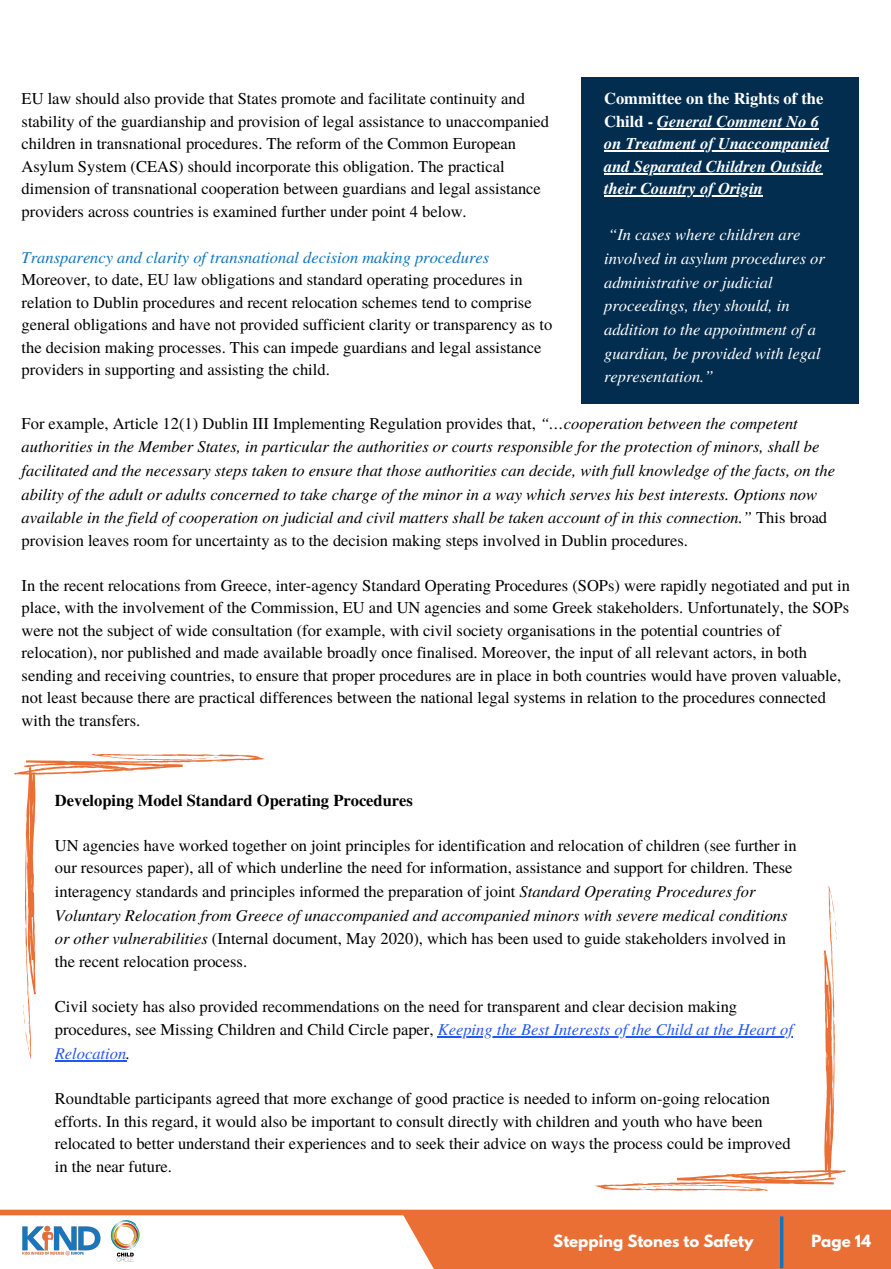
<style>
.page{position:relative;width:891px;height:1269px;background:#fff}
.page>*{position:absolute;margin:0;border:0;box-sizing:border-box;transform-origin:0 0}
.t1{font:16.5px/22.5px "Te X Gyre Termes";color:#000}
.t2{font:italic 16.5px/23.4px "Te X Gyre Termes";color:#000}
.t3{font:italic 16.5px/23.7px "Te X Gyre Termes";color:#fff}
.t4{font:italic 700 16.5px/22.5px "Te X Gyre Termes";color:#fff}
.t5{font:italic 16.5px "Te X Gyre Termes";color:#0e76bc}
.t6{font:700 16.5px "Te X Gyre Termes";color:#000}
.t7{font:700 15px "League Spartan";color:#fff}
.s1{font-style:normal}
.s2{font-style:italic}
.s3{font-style:italic;color:#2357f4}
</style>
<div class="page">
<div style="left:0;top:1213px;width:891px;height:56px;background:#e96f35"></div>
<div style="left:0;top:1208px;width:445px;height:61px;background:#fff"></div>
<img style="left:110px;top:1221px;width:30px;height:40px">
<hr style="left:780px;top:1216px;width:3px;height:52px;background:#0e76bc">
<img style="left:22px;top:1225px;width:78px;height:31px">
<svg style="left:380px;top:1209px;width:108px;height:60px"></svg>
<div style="left:0;top:1210px;width:891px;height:5px;background:#e96f35"></div>
<div style="left:581px;top:77px;width:278px;height:327px;background:#022d4f"></div>
<hr style="left:657px;top:128px;width:162px;height:1px;background:#fff">
<hr style="left:604px;top:150px;width:225px;height:2px;background:#fff">
<hr style="left:604px;top:173px;width:219px;height:1px;background:#fff">
<hr style="left:604px;top:195px;width:159px;height:2px;background:#fff">
<hr style="left:438px;top:1037px;width:355px;height:1px;background:#2357f4">
<hr style="left:55px;top:1060px;width:71px;height:1px;background:#2357f4">
<svg style="left:15px;top:754px;width:250px;height:304px"></svg>
<svg style="left:595px;top:886px;width:250px;height:305px"></svg>
<p class="t4" style="left:604px;top:87px;width:226px"><span class="s1">Committee on the Rights of the<br>Child -</span> General Comment No 6 on Treatment of Unaccompanied and Separated Children Outside their Country of Origin</p>
<p class="t3" style="left:604px;top:222px;width:222px">“In cases where children are involved in asylum procedures or administrative or judicial proceedings, they should, in addition to the appointment of a guardian, be provided with legal representation.”</p>
<p class="t2" style="left:22px;top:410px;width:815px"><span class="s1">For example, Article 12(1) Dublin III Implementing Regulation provides that,</span> “…cooperation between the competent authorities in the Member States, in particular the authorities or courts responsible for the protection of minors, shall be facilitated and the necessary steps taken to ensure that those authorities can decide, with full knowledge of the facts, on the ability of the adult or adults concerned to take charge of the minor in a way which serves his best interests. Options now available in the field of cooperation on judicial and civil matters shall be taken account of in this connection.” <span class="s1">This broad provision leaves room for uncertainty as to the decision making steps involved in Dublin procedures.</span></p>
<p class="t1" style="left:22px;top:573px;width:830px">In the recent relocations from Greece, inter-agency Standard Operating Procedures (SOPs) were rapidly negotiated and put in place, with the involvement of the Commission, EU and UN agencies and some Greek stakeholders. Unfortunately, the SOPs were not the subject of wide consultation (for example, with civil society organisations in the potential countries of relocation), nor published and made available broadly once finalised. Moreover, the input of all relevant actors, in both sending and receiving countries, to ensure that proper procedures are in place in both countries would have proven valuable, not least because there are practical differences between the national legal systems in relation to the procedures connected with the transfers.</p>
<p class="t1" style="left:22px;top:87px;width:529px">EU law should also provide that States promote and facilitate continuity and stability of the guardianship and provision of legal assistance to unaccompanied children in transnational procedures. The reform of the Common European Asylum System (CEAS) should incorporate this obligation. The practical dimension of transnational cooperation between guardians and legal assistance providers across countries is examined further under point 4 below.</p>
<p class="t5" style="left:22px;top:245px;width:469px">Transparency and clarity of transnational decision making procedures</p>
<p class="t1" style="left:22px;top:268px;width:532px">Moreover, to date, EU law obligations and standard operating procedures in relation to Dublin procedures and recent relocation schemes tend to comprise general obligations and have not provided sufficient clarity or transparency as to the decision making processes. This can impede guardians and legal assistance providers in supporting and assisting the child.</p>
<p class="t6" style="left:55px;top:787px;width:360px">Developing Model Standard Operating Procedures</p>
<p class="t1" style="left:55px;top:833px;width:743px;line-height:23.1px">UN agencies have worked together on joint principles for identification and relocation of children (see further in our resources paper), all of which underline the need for information, assistance and support for children. These interagency standards and principles informed the preparation of joint <span class="s2">Standard Operating Procedures for Voluntary Relocation from Greece of unaccompanied and accompanied minors with severe medical conditions or other vulnerabilities</span> (Internal document, May 2020), which has been used to guide stakeholders involved in the recent relocation process.</p>
<p class="t1" style="left:55px;top:994px;width:740px;line-height:23.7px">Civil society has also provided recommendations on the need for transparent and clear decision making procedures, see Missing Children and Child Circle paper, <span class="s3">Keeping the Best Interests of the Child at the Heart of<br>Relocation</span><span class="s2">.</span></p>
<p class="t1" style="left:55px;top:1086px;width:737px">Roundtable participants agreed that more exchange of good practice is needed to inform on-going relocation efforts. In this regard, it would also be important to consult directly with children and youth who have been relocated to better understand their experiences and to seek their advice on ways the process could be improved in the near future.</p>
<p class="t7" style="left:553px;top:1234px;width:202px">Stepping Stones to Safety</p>
<p class="t7" style="left:811px;top:1234px;width:61px">Page 14</p>
</div>
